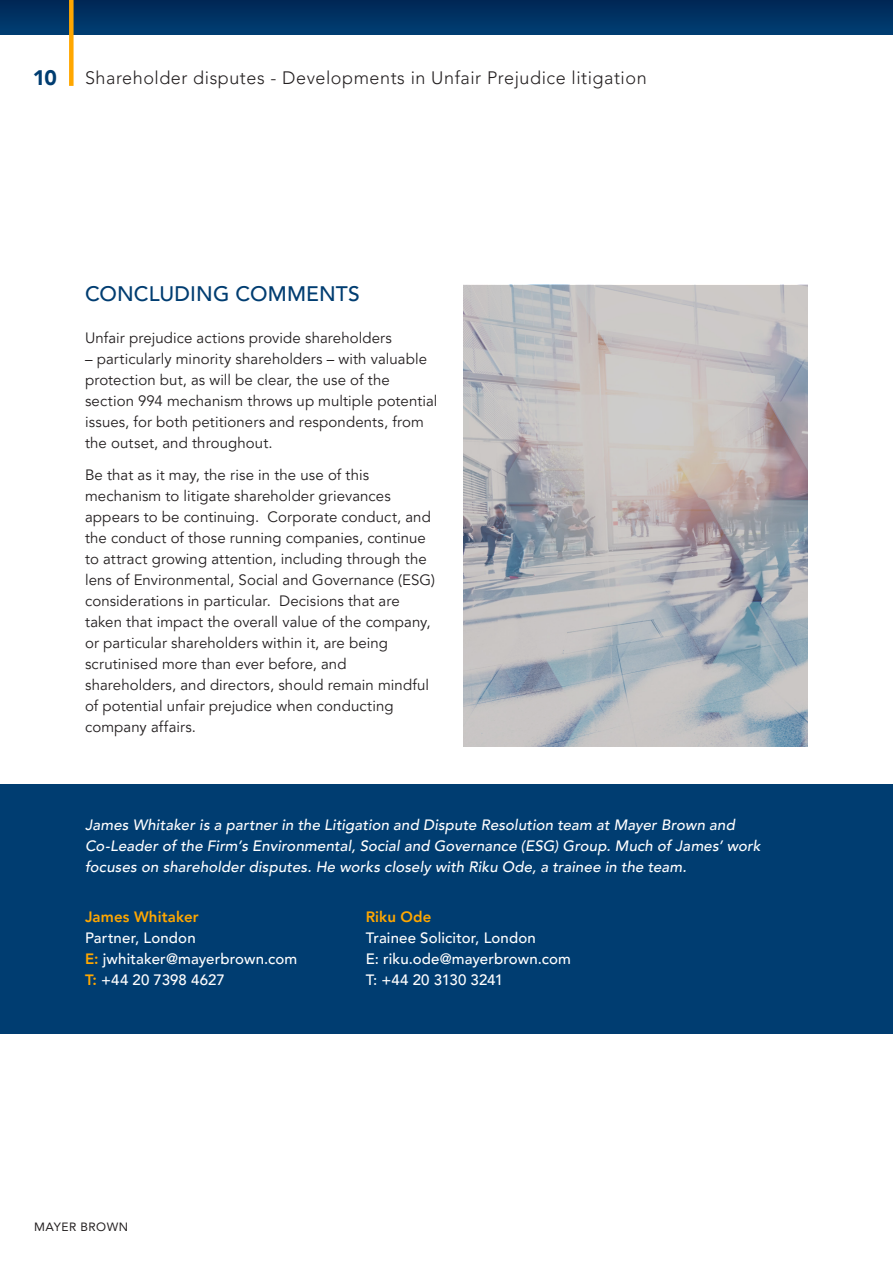
<style>
.page{position:relative;width:893px;height:1263px;background:#fff}
.page>*{position:absolute;margin:0;border:0;box-sizing:border-box;transform-origin:0 0}
.Body_copy{font:500 21px "Avenir LT Pro";letter-spacing:.005em;color:#003d71}
.Subhead_L1{font:900 21px "Avenir LT Pro";color:#003d71}
.Headings_L2_Subhead{font:300 18px "Avenir LT Pro";letter-spacing:.03em;color:#231f20}
.Body_copy-2{font:15px/21px "Avenir LT Pro";letter-spacing:.005em;color:#231f20}
.Body_copy-3{font:italic 500 15px/21px "Avenir LT Pro";letter-spacing:.01em;color:#fff}
.Body_copy-4{font:500 15px/21px "Avenir LT Pro";letter-spacing:.01em;color:#fff}
.t1{font:12px "Avenir LT Pro";letter-spacing:.04em;color:#231f20}
.s1{font-weight:800;color:#ffa700}
</style>
<div class="page">
<div style="left:0;top:784px;width:893px;height:249px;background:#003d71"></div>
<div style="left:0;top:0;width:893px;height:34px;background:linear-gradient(to bottom,#002754,#003e72)"></div>
<div style="left:69px;top:0;width:5px;height:86px;background:#ffa700"></div>
<img style="left:463px;top:285px;width:345px;height:461px">
<p class="Subhead_L1" style="left:33px;top:65px;width:26px">10</p>
<p class="Headings_L2_Subhead" style="left:85px;top:67px;width:563px">Shareholder disputes - Developments in Unfair Prejudice litigation</p>
<p class="Body_copy" style="left:85px;top:281px;width:276px">CONCLUDING COMMENTS</p>
<p class="Body_copy-2" style="left:85px;top:328px;width:308px">Unfair prejudice actions provide shareholders</p>
<p class="Body_copy-2" style="left:85px;top:349px;width:354px">– particularly minority shareholders – with valuable protection but, as will be clear, the use of the section 994 mechanism throws up multiple potential issues, for both petitioners and respondents, from the outset, and throughout.</p>
<p class="Body_copy-2" style="left:85px;top:464px;width:351px">Be that as it may, the rise in the use of this mechanism to litigate shareholder grievances appears to be continuing. Corporate conduct, and the conduct of those running companies, continue to attract growing attention, including through the lens of Environmental, Social and Governance (ESG) considerations in particular. Decisions that are taken that impact the overall value of the company, or particular shareholders within it, are being scrutinised more than ever before, and shareholders, and directors, should remain mindful of potential unfair prejudice when conducting company affairs.</p>
<p class="Body_copy-3" style="left:85px;top:814px;width:677px">James Whitaker is a partner in the Litigation and Dispute Resolution team at Mayer Brown and<br>Co-Leader of the Firm’s Environmental, Social and Governance (ESG) Group. Much of James’ work focuses on shareholder disputes. He works closely with Riku Ode, a trainee in the team.</p>
<p class="Body_copy-4" style="left:85px;top:907px;width:214px"><span class="s1">James Whitaker<br></span>Partner, London<br><span class="s1">E:</span> jwhitaker@mayerbrown.com<br><span class="s1">T:</span> +44 20 7398 4627</p>
<p class="Body_copy-4" style="left:366px;top:907px;width:207px"><span class="s1">Riku Ode<br></span>Trainee Solicitor, London<br>E: riku.ode@mayerbrown.com<br>T: +44 20 3130 3241</p>
<p class="t1" style="left:34px;top:1219px;width:96px">MAYER BROWN</p>
</div>
